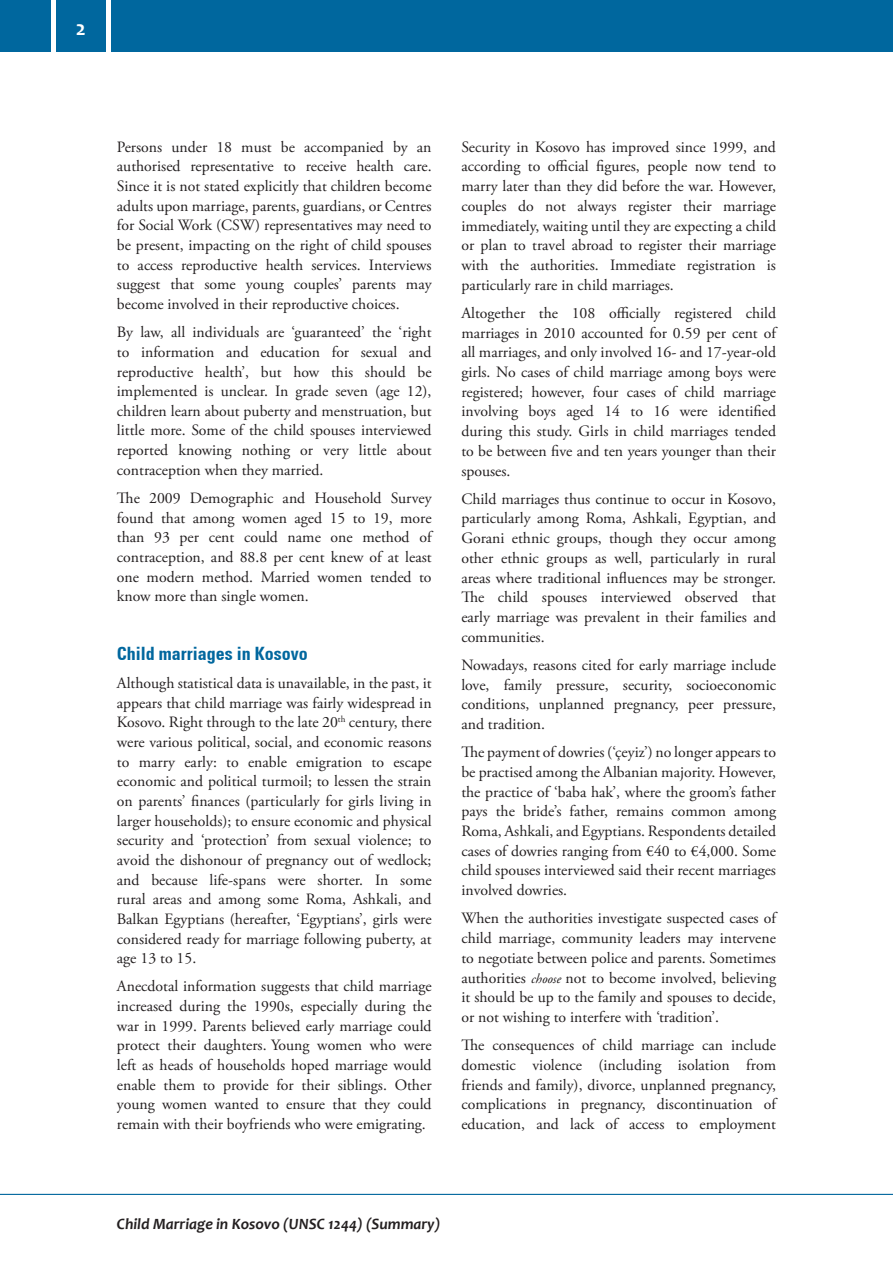
<style>
.page{position:relative;width:893px;height:1263px;background:#fff}
.page>*{position:absolute;margin:0;border:0;box-sizing:border-box;transform-origin:0 0}
.t1{font:700 21px "Candara";color:#fff}
.t2{font:700 condensed 18px "Univers";color:#00679e}
.t3{font:15.75px/19.6px "Adobe Garamond Pro";color:#231f20;text-align:justify}
.t4{font:italic 700 15.75px "Candara";color:#231f20}
.s1{font-style:italic;font-size:13.5px}
</style>
<div class="page">
<div style="left:0;top:0;width:893px;height:51px;background:#00679e"></div>
<div style="left:106px;top:0;width:5px;height:60px;background:#fff"></div>
<hr style="left:51px;top:0;width:4px;height:60px;background:#fff">
<hr style="left:0;top:1194px;width:893px;height:1px;background:#00679e">
<h1 class="t1" style="left:76px;top:15px;width:12px">2</h1>
<p class="t3" style="left:117px;top:137px;width:316px">Persons under 18 must be accompanied by an authorised representative to receive health care.<br>Since it is not stated explicitly that children become adults upon marriage, parents, guardians, or Centres for Social Work (CSW) representatives may need to be present, impacting on the right of child spouses to access reproductive health services. Interviews suggest that some young couples’ parents may become involved in their reproductive choices.</p>
<p class="t3" style="left:117px;top:323px;width:316px">By law, all individuals are ‘guaranteed’ the ‘right to information and education for sexual and reproductive health’, but how this should be implemented is unclear. In grade seven (age 12), children learn about puberty and menstruation, but little more. Some of the child spouses interviewed reported knowing nothing or very little about contraception when they married.</p>
<p class="t3" style="left:117px;top:489px;width:316px">The 2009 Demographic and Household Survey found that among women aged 15 to 19, more than 93 per cent could name one method of contraception, and 88.8 per cent knew of at least one modern method. Married women tended to know more than single women.</p>
<p class="t2" style="left:117px;top:642px;width:192px">Child marriages in Kosovo</p>
<p class="t3" style="left:117px;top:674px;width:316px">Although statistical data is unavailable, in the past, it appears that child marriage was fairly widespread in Kosovo. Right through to the late 20<sup>th</sup> century, there were various political, social, and economic reasons to marry early: to enable emigration to escape economic and political turmoil; to lessen the strain on parents’ finances (particularly for girls living in larger households); to ensure economic and physical security and ‘protection’ from sexual violence; to avoid the dishonour of pregnancy out of wedlock; and because life-spans were shorter. In some rural areas and among some Roma, Ashkali, and Balkan Egyptians (hereafter, ‘Egyptians’, girls were considered ready for marriage following puberty, at age 13 to 15.</p>
<p class="t3" style="left:117px;top:977px;width:316px">Anecdotal information suggests that child marriage increased during the 1990s, especially during the war in 1999. Parents believed early marriage could protect their daughters. Young women who were left as heads of households hoped marriage would enable them to provide for their siblings. Other young women wanted to ensure that they could remain with their boyfriends who were emigrating.</p>
<p class="t3" style="left:461px;top:137px;width:316px">Security in Kosovo has improved since 1999, and according to official figures, people now tend to marry later than they did before the war. However, couples do not always register their marriage immediately, waiting until they are expecting a child or plan to travel abroad to register their marriage with the authorities. Immediate registration is particularly rare in child marriages.</p>
<p class="t3" style="left:461px;top:304px;width:316px">Altogether the 108 officially registered child marriages in 2010 accounted for 0.59 per cent of all marriages, and only involved 16- and 17-year-old girls. No cases of child marriage among boys were registered; however, four cases of child marriage involving boys aged 14 to 16 were identified during this study. Girls in child marriages tended to be between five and ten years younger than their spouses.</p>
<p class="t3" style="left:461px;top:489px;width:316px">Child marriages thus continue to occur in Kosovo, particularly among Roma, Ashkali, Egyptian, and Gorani ethnic groups, though they occur among other ethnic groups as well, particularly in rural areas where traditional influences may be stronger.<br>The child spouses interviewed observed that early marriage was prevalent in their families and communities.</p>
<p class="t3" style="left:461px;top:656px;width:316px">Nowadays, reasons cited for early marriage include love, family pressure, security, socioeconomic conditions, unplanned pregnancy, peer pressure, and tradition.</p>
<p class="t3" style="left:461px;top:743px;width:316px">The payment of dowries (‘çeyiz’) no longer appears to be practised among the Albanian majority. However, the practice of ‘baba hak’, where the groom’s father pays the bride’s father, remains common among Roma, Ashkali, and Egyptians. Respondents detailed cases of dowries ranging from €40 to €4,000. Some child spouses interviewed said their recent marriages involved dowries.</p>
<p class="t3" style="left:461px;top:909px;width:316px">When the authorities investigate suspected cases of child marriage, community leaders may intervene to negotiate between police and parents. Sometimes authorities <span class="s1">choose</span> not to become involved, believing it should be up to the family and spouses to decide, or not wishing to interfere with ‘tradition’.</p>
<p class="t3" style="left:461px;top:1036px;width:316px">The consequences of child marriage can include domestic violence (including isolation from friends and family), divorce, unplanned pregnancy, complications in pregnancy, discontinuation of education, and lack of access to employment</p>
<p class="t4" style="left:117px;top:1214px;width:325px">Child Marriage in Kosovo (UNSC 1244) (Summary)</p>
</div>
